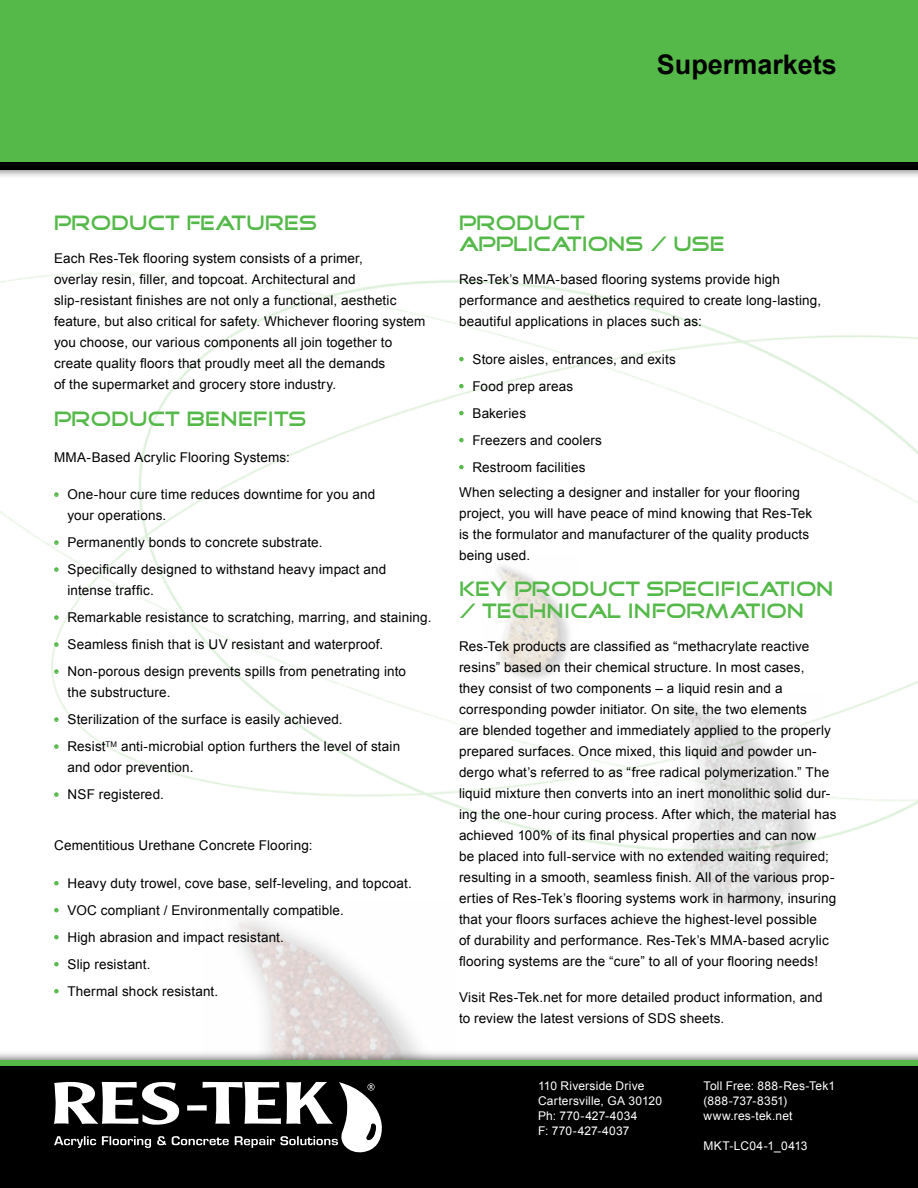
<style>
.page{position:relative;width:918px;height:1188px;background:#fff}
.page>*{position:absolute;margin:0;border:0;box-sizing:border-box;transform-origin:0 0}
.t1{font:700 27px "Arial";color:#000}
.t2{font:21px/21px "Good Times";color:#54b948}
.t3{font:13.5px/21px "Arial";letter-spacing:.01em;color:#000}
.t4{font:12px/15px "Arial";letter-spacing:.015em;color:#fff}
.s1{color:#54b948}
</style>
<div class="page">
<img style="left:0;top:273px;width:918px;height:577px">
<img style="left:657px;top:693px;width:165px;height:217px">
<img style="left:482px;top:555px;width:98px;height:130px">
<img style="left:236px;top:919px;width:185px;height:132px">
<div style="left:0;top:1051px;width:918px;height:27px;background:#000;opacity:.75"></div>
<div style="left:0;top:1060px;width:918px;height:8px;background:#54b948"></div>
<div style="left:0;top:1066px;width:918px;height:122px;background:#000"></div>
<div style="left:0;top:152px;width:918px;height:27px;background:#000;opacity:.75"></div>
<div style="left:0;top:162px;width:918px;height:7px;background:#000"></div>
<div style="left:0;top:0;width:918px;height:161px;background:#54b948"></div>
<svg style="left:54px;top:492px;width:5px;height:5px"></svg>
<svg style="left:54px;top:540px;width:5px;height:5px"></svg>
<svg style="left:54px;top:567px;width:5px;height:5px"></svg>
<svg style="left:54px;top:615px;width:5px;height:5px"></svg>
<svg style="left:54px;top:642px;width:5px;height:5px"></svg>
<svg style="left:54px;top:669px;width:5px;height:5px"></svg>
<svg style="left:54px;top:717px;width:5px;height:5px"></svg>
<svg style="left:54px;top:744px;width:5px;height:5px"></svg>
<svg style="left:54px;top:792px;width:5px;height:5px"></svg>
<svg style="left:54px;top:881px;width:5px;height:5px"></svg>
<svg style="left:54px;top:908px;width:5px;height:5px"></svg>
<svg style="left:54px;top:935px;width:5px;height:5px"></svg>
<svg style="left:54px;top:962px;width:5px;height:5px"></svg>
<svg style="left:54px;top:989px;width:5px;height:5px"></svg>
<svg style="left:459px;top:357px;width:5px;height:5px"></svg>
<svg style="left:459px;top:384px;width:5px;height:5px"></svg>
<svg style="left:459px;top:411px;width:5px;height:5px"></svg>
<svg style="left:459px;top:438px;width:5px;height:5px"></svg>
<svg style="left:459px;top:465px;width:5px;height:5px"></svg>
<svg style="left:54px;top:1082px;width:328px;height:71px"></svg>
<h1 class="t1" style="left:657px;top:46px;width:182px">Supermarkets</h1>
<h2 class="t2" style="left:54px;top:214px;width:264px">PRODUCT FEATURES</h2>
<p class="t3" style="left:54px;top:248px;width:373px">Each Res-Tek flooring system consists of a primer,<br>overlay resin, filler, and topcoat. Architectural and slip-resistant finishes are not only a functional, aesthetic feature, but also critical for safety. Whichever flooring system you choose, our various components all join together to create quality floors that proudly meet all the demands<br>of the supermarket and grocery store industry.</p>
<h2 class="t2" style="left:54px;top:409px;width:254px">PRODUCT BENEFITS</h2>
<p class="t3" style="left:54px;top:447px;width:237px">MMA-Based Acrylic Flooring Systems:</p>
<p class="t3" style="left:68px;top:484px;width:309px;text-indent:-14px"><span class="s1">•</span> One-hour cure time reduces downtime for you and your operations.</p>
<p class="t3" style="left:54px;top:532px;width:270px"><span class="s1">•</span> Permanently bonds to concrete substrate.</p>
<p class="t3" style="left:68px;top:559px;width:320px;text-indent:-14px"><span class="s1">•</span> Specifically designed to withstand heavy impact and intense traffic.</p>
<p class="t3" style="left:54px;top:607px;width:379px"><span class="s1">•</span> Remarkable resistance to scratching, marring, and staining.</p>
<p class="t3" style="left:54px;top:634px;width:331px"><span class="s1">•</span> Seamless finish that is UV resistant and waterproof.</p>
<p class="t3" style="left:68px;top:661px;width:340px;text-indent:-14px"><span class="s1">•</span> Non-porous design prevents spills from penetrating into the substructure.</p>
<p class="t3" style="left:54px;top:709px;width:290px"><span class="s1">•</span> Sterilization of the surface is easily achieved.</p>
<p class="t3" style="left:67px;top:736px;width:334px;text-indent:-13px"><span class="s1">•</span> Resist<sup>TM</sup> anti-microbial option furthers the level of stain and odor prevention.</p>
<p class="t3" style="left:54px;top:784px;width:111px"><span class="s1">•</span> NSF registered.</p>
<p class="t3" style="left:54px;top:835px;width:260px">Cementitious Urethane Concrete Flooring:</p>
<p class="t3" style="left:54px;top:873px;width:359px"><span class="s1">•</span> Heavy duty trowel, cove base, self-leveling, and topcoat.</p>
<p class="t3" style="left:54px;top:900px;width:291px"><span class="s1">•</span> VOC compliant / Environmentally compatible.</p>
<p class="t3" style="left:54px;top:927px;width:231px"><span class="s1">•</span> High abrasion and impact resistant.</p>
<p class="t3" style="left:54px;top:954px;width:98px"><span class="s1">•</span> Slip resistant.</p>
<p class="t3" style="left:54px;top:981px;width:166px"><span class="s1">•</span> Thermal shock resistant.</p>
<h2 class="t2" style="left:459px;top:214px;width:267px">PRODUCT<br>APPLICATIONS / USE</h2>
<p class="t3" style="left:459px;top:269px;width:364px">Res-Tek’s MMA-based flooring systems provide high performance and aesthetics required to create long-lasting, beautiful applications in places such as:</p>
<p class="t3" style="left:459px;top:349px;width:218px"><span class="s1">•</span> Store aisles, entrances, and exits</p>
<p class="t3" style="left:459px;top:376px;width:116px"><span class="s1">•</span> Food prep areas</p>
<p class="t3" style="left:459px;top:403px;width:69px"><span class="s1">•</span> Bakeries</p>
<p class="t3" style="left:459px;top:430px;width:145px"><span class="s1">•</span> Freezers and coolers</p>
<p class="t3" style="left:459px;top:455px;width:343px;line-height:25.5px"><span class="s1">•</span> Restroom facilities<br>When selecting a designer and installer for your flooring</p>
<p class="t3" style="left:459px;top:503px;width:355px">project, you will have peace of mind knowing that Res-Tek is the formulator and manufacturer of the quality products being used.</p>
<h2 class="t2" style="left:459px;top:579px;width:376px;line-height:21.6px">KEY PRODUCT SPECIFICATION / TECHNICAL INFORMATION</h2>
<p class="t3" style="left:459px;top:636px;width:379px">Res-Tek products are classified as “methacrylate reactive resins” based on their chemical structure. In most cases,<br>they consist of two components – a liquid resin and a corresponding powder initiator. On site, the two elements<br>are blended together and immediately applied to the properly prepared surfaces. Once mixed, this liquid and powder un&shy;dergo what’s referred to as “free radical polymerization.” The liquid mixture then converts into an inert monolithic solid dur&shy;ing the one-hour curing process. After which, the material has achieved 100% of its final physical properties and can now<br>be placed into full-service with no extended waiting required; resulting in a smooth, seamless finish. All of the various prop&shy;erties of Res-Tek’s flooring systems work in harmony, insuring that your floors surfaces achieve the highest-level possible<br>of durability and performance. Res-Tek’s MMA-based acrylic flooring systems are the “cure” to all of your flooring needs!</p>
<p class="t3" style="left:459px;top:987px;width:365px">Visit Res-Tek.net for more detailed product information, and to review the latest versions of SDS sheets.</p>
<p class="t4" style="left:538px;top:1078px;width:125px">110 Riverside Drive<br>Cartersville, GA 30120<br>Ph: 770-427-4034<br>F: 770-427-4037</p>
<p class="t4" style="left:704px;top:1078px;width:133px">Toll Free: 888-Res-Tek1 (888-737-8351) www.res-tek.net</p>
<p class="t4" style="left:704px;top:1138px;width:105px">MKT-LC04-1_0413</p>
</div>
